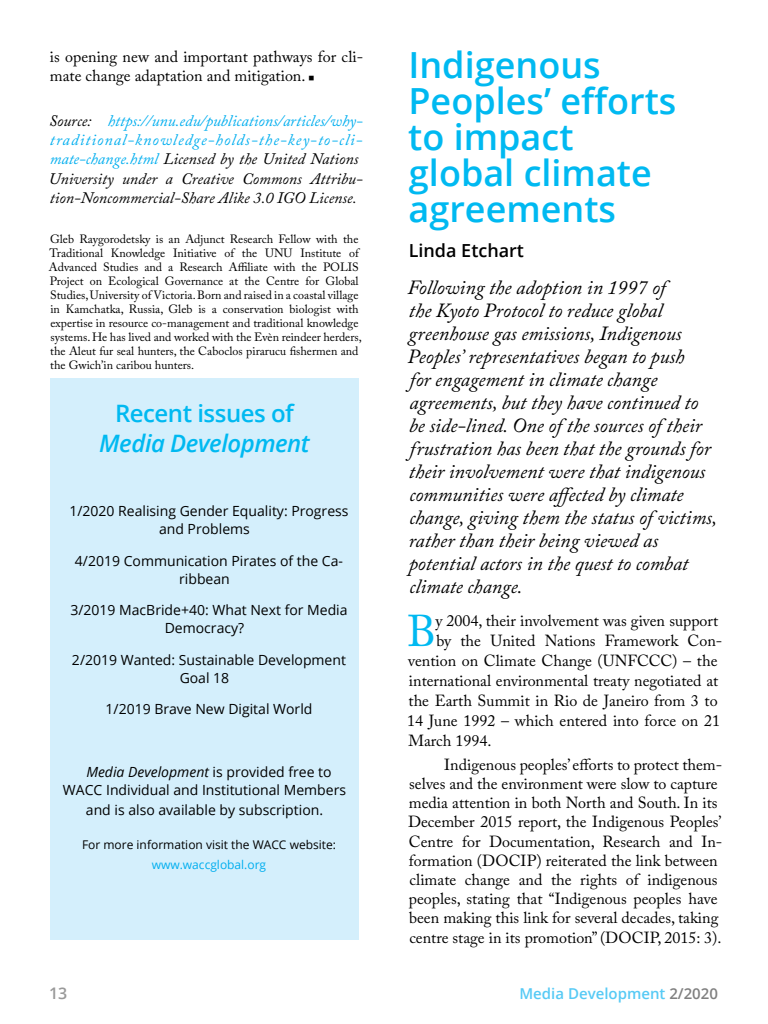
<style>
.page{position:relative;width:768px;height:1024px;background:#fff}
.page>*{position:absolute;margin:0;border:0;box-sizing:border-box;transform-origin:0 0}
.t1{font:44.1px "Adobe Caslon Pro";color:#00b9f1}
.t2{font:600 36px/36px "Open Sans";color:#00b9f1}
.t3{font:italic 600 24px "Open Sans";letter-spacing:-.02em;color:#00b9f1}
.t4{font:600 24px "Open Sans";letter-spacing:-.02em;color:#00b9f1}
.t5{font:italic 20px/23px "Adobe Caslon Pro";color:#000}
.t6{font:600 18px "Open Sans";color:#000}
.t7{font:16px/19.2px "Adobe Caslon Pro";color:#000}
.t8{font:italic 16px/19.2px "Adobe Caslon Pro";color:#000}
.t9{font:600 16px "Open Sans";color:#999}
.t10{font:600 15px "Open Sans";color:#57caf5}
.t11{font:14px/18px "Open Sans";color:#000}
.t12{font:12px/14px "Adobe Caslon Pro";color:#000}
.t13{font:12px "Open Sans";color:#000}
.t14{font:12px "Open Sans";color:#00aeef}
.s1{color:#00aeef}
.s2{font-style:italic}
.s3{color:#808080}
</style>
<div class="page">
<div style="left:50px;top:378px;width:309px;height:562px;background:#d4effc"></div>
<p class="t7" style="left:50px;top:47px;width:315px">is opening new and important pathways for cli&shy;mate change adaptation and mitigation. ■</p>
<p class="t8" style="left:49px;top:111px;width:315px">Source: <span class="s1">https://unu.edu/publications/articles/why&shy;traditional-knowledge-holds-the-key-to-cli&shy;mate-change.html</span> Licensed by the United Nations University under a Creative Commons Attribu&shy;tion-Noncommercial-Share Alike 3.0 IGO License.</p>
<p class="t12" style="left:49px;top:232px;width:314px">Gleb Raygorodetsky is an Adjunct Research Fellow with the Traditional Knowledge Initiative of the UNU Institute of Advanced Studies and a Research Affiliate with the POLIS Project on Ecological Governance at the Centre for Global Studies, University of Victoria. Born and raised in a coastal village in Kamchatka, Russia, Gleb is a conservation biologist with expertise in resource co-management and traditional knowledge systems. He has lived and worked with the Evèn reindeer herders, the Aleut fur seal hunters, the Caboclos pirarucu fishermen and the Gwich’in caribou hunters.</p>
<h3 class="t4" style="left:115px;top:397px;width:181px">Recent issues of</h3>
<h3 class="t3" style="left:99px;top:427px;width:212px">Media Development</h3>
<p class="t11" style="left:159px;top:502px;width:191px;text-indent:-90px">1/2020 Realising Gender Equality: Progress and Problems</p>
<p class="t11" style="left:179px;top:551px;width:165px;text-indent:-104px">4/2019 Communication Pirates of the Ca&shy;ribbean</p>
<p class="t11" style="left:165px;top:601px;width:184px;text-indent:-94px">3/2019 MacBride+40: What Next for Media<br>Democracy?</p>
<p class="t11" style="left:180px;top:650px;width:168px;text-indent:-108px">2/2019 Wanted: Sustainable Development<br>Goal 18</p>
<p class="t11" style="left:106px;top:700px;width:208px">1/2019 Brave New Digital World</p>
<p class="t11" style="left:63px;top:763px;width:285px;text-indent:23px"><span class="s2">Media Development</span> is provided free to<br>WACC Individual and Institutional Members</p>
<p class="t11" style="left:86px;top:801px;width:239px">and is also available by subscription.</p>
<p class="t13" style="left:82px;top:836px;width:256px">For more information visit the WACC website:</p>
<p class="t14" style="left:152px;top:856px;width:116px">www.waccglobal.org</p>
<h2 class="t2" style="left:408px;top:46px;width:270px">Indigenous<br>Peoples’ efforts to impact global climate agreements</h2>
<p class="t6" style="left:409px;top:238px;width:117px">Linda Etchart</p>
<p class="t5" style="left:407px;top:275px;width:311px">Following the adoption in 1997 of<br>the Kyoto Protocol to reduce global greenhouse gas emissions, Indigenous Peoples’ representatives began to push<br>for engagement in climate change agreements, but they have continued to be side-lined. One of the sources of their frustration has been that the grounds for their involvement were that indigenous communities were affected by climate change, giving them the status of victims, rather than their being viewed as potential actors in the quest to combat climate change.</p>
<h1 class="t1" style="left:407px;top:605px;width:31px">B</h1>
<p class="t7" style="left:435px;top:611px;width:284px">y 2004, their involvement was given support</p>
<p class="t7" style="left:436px;top:631px;width:288px">by the United Nations Framework Con-</p>
<p class="t7" style="left:408px;top:651px;width:311px">vention on Climate Change (UNFCCC) – the</p>
<p class="t7" style="left:409px;top:671px;width:311px">international environmental treaty negotiated at</p>
<p class="t7" style="left:409px;top:691px;width:311px">the Earth Summit in Rio de Janeiro from 3 to</p>
<p class="t7" style="left:407px;top:711px;width:314px">14 June 1992 – which entered into force on 21</p>
<p class="t7" style="left:408px;top:731px;width:85px">March 1994.</p>
<p class="t7" style="left:408px;top:755px;width:316px;text-indent:36px">Indigenous peoples’ efforts to protect them&shy;selves and the environment were slow to capture media attention in both North and South. In its December 2015 report, the Indigenous Peoples’ Centre for Documentation, Research and In&shy;formation (DOCIP) reiterated the link between climate change and the rights of indigenous peoples, stating that “Indigenous peoples have been making this link for several decades, taking centre stage in its promotion” (DOCIP, 2015: 3).</p>
<p class="t9" style="left:49px;top:982px;width:20px">13</p>
<p class="t10" style="left:519px;top:983px;width:200px">Media Development <span class="s3">2/2020</span></p>
</div>
